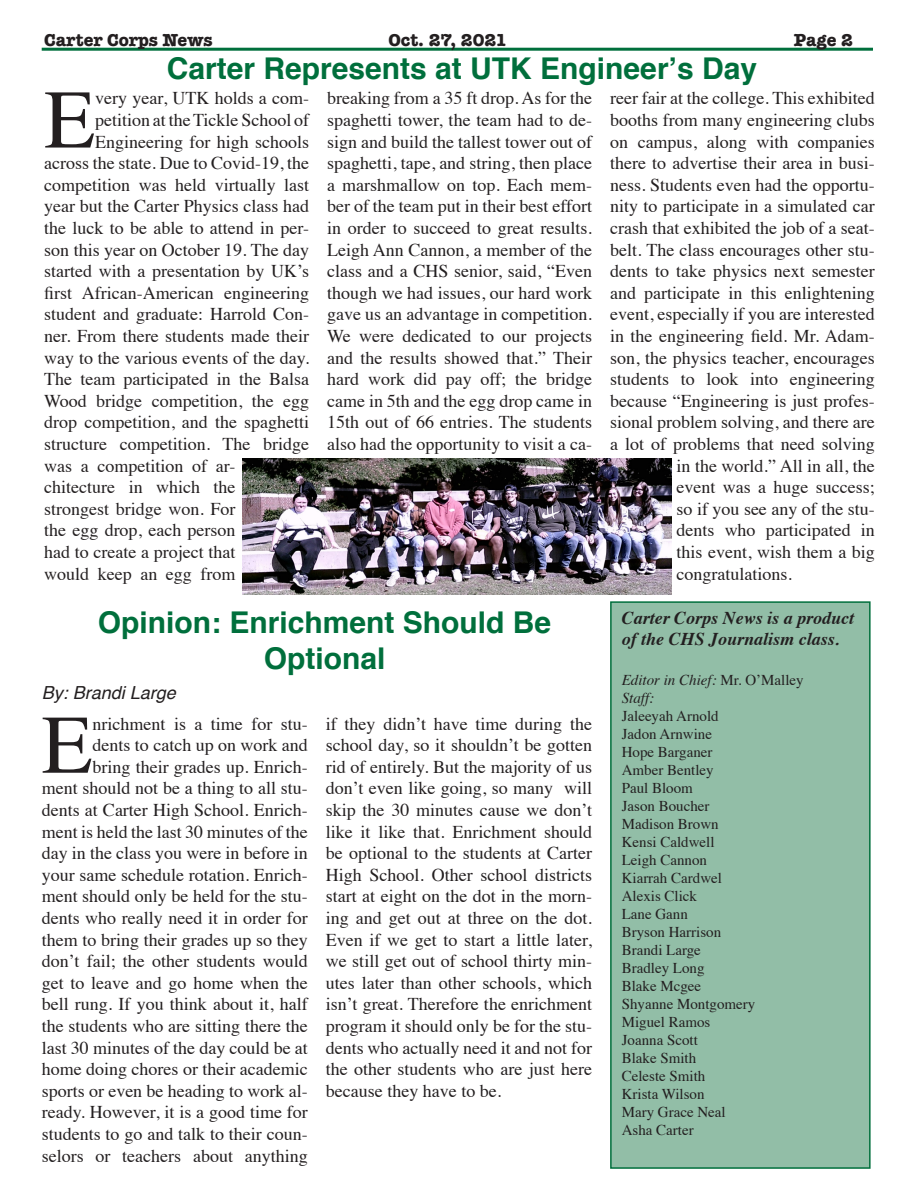
<style>
.page{position:relative;width:918px;height:1188px;background:#fff}
.page>*{position:absolute;margin:0;border:0;box-sizing:border-box;transform-origin:0 0}
.t1{font:83.25px "Times";color:#231f20}
.t2{font:700 30px/36px "Helvetica";color:#006f3c;text-align:center}
.t3{font:18px/21.6px "Times";color:#231f20;text-align:justify}
.t4{font:italic 700 18px/21.6px "Times";color:#231f20}
.t5{font:700 18px "American Typewriter";color:#231f20}
.t6{font:italic 18px "Helvetica";color:#231f20}
.t7{font:15px "Times";color:#231f20}
.t8{font:italic 15px "Times";color:#231f20}
.s1{font-style:normal}
</style>
<div class="page">
<hr style="left:42px;top:48px;width:831px;height:3px;background:#006f3c">
<div style="left:610px;top:601px;width:261px;height:568px;background:#92bea7;border:2px solid #006f3c"></div>
<img style="left:243px;top:459px;width:429px;height:135px">
<p class="t5" style="left:44px;top:24px;width:170px">Carter Corps News</p>
<p class="t5" style="left:388px;top:24px;width:120px">Oct. 27, 2021</p>
<p class="t5" style="left:794px;top:24px;width:61px">Page 2</p>
<p class="t2" style="left:167px;top:51px;width:592px">Carter Represents at UTK Engineer’s Day</p>
<p class="t1" style="left:44px;top:42px;width:52px">E</p>
<p class="t3" style="left:95px;top:86px;width:216px">very year, UTK holds a com-</p>
<p class="t3" style="left:95px;top:108px;width:216px">petition at the Tickle School of</p>
<p class="t3" style="left:95px;top:129px;width:216px">Engineering for high schools</p>
<p class="t3" style="left:44px;top:151px;width:266px">across the state. Due to Covid-19, the</p>
<p class="t3" style="left:44px;top:172px;width:266px">competition was held virtually last</p>
<p class="t3" style="left:44px;top:194px;width:266px">year but the Carter Physics class had</p>
<p class="t3" style="left:44px;top:216px;width:266px">the luck to be able to attend in per-</p>
<p class="t3" style="left:44px;top:237px;width:266px">son this year on October 19. The day</p>
<p class="t3" style="left:44px;top:259px;width:266px">started with a presentation by UK’s</p>
<p class="t3" style="left:44px;top:280px;width:266px">first African-American engineering</p>
<p class="t3" style="left:44px;top:302px;width:266px">student and graduate: Harrold Con-</p>
<p class="t3" style="left:44px;top:324px;width:266px">ner. From there students made their</p>
<p class="t3" style="left:44px;top:345px;width:266px">way to the various events of the day.</p>
<p class="t3" style="left:44px;top:367px;width:266px">The team participated in the Balsa</p>
<p class="t3" style="left:44px;top:388px;width:266px">Wood bridge competition, the egg</p>
<p class="t3" style="left:44px;top:410px;width:266px">drop competition, and the spaghetti</p>
<p class="t3" style="left:44px;top:432px;width:266px">structure competition. The bridge</p>
<p class="t3" style="left:44px;top:453px;width:193px">was a competition of ar-</p>
<p class="t3" style="left:44px;top:475px;width:193px">chitecture in which the</p>
<p class="t3" style="left:44px;top:496px;width:193px">strongest bridge won. For</p>
<p class="t3" style="left:44px;top:518px;width:193px">the egg drop, each person</p>
<p class="t3" style="left:44px;top:540px;width:193px">had to create a project that</p>
<p class="t3" style="left:44px;top:561px;width:193px">would keep an egg from</p>
<p class="t3" style="left:327px;top:86px;width:266px">breaking from a 35 ft drop. As for the spaghetti tower, the team had to de&shy;sign and build the tallest tower out of spaghetti, tape, and string, then place a marshmallow on top. Each mem&shy;ber of the team put in their best effort in order to succeed to great results.<br>Leigh Ann Cannon, a member of the class and a CHS senior, said, “Even though we had issues, our hard work gave us an advantage in competition.<br>We were dedicated to our projects and the results showed that.” Their hard work did pay off; the bridge came in 5th and the egg drop came in 15th out of 66 entries. The students also had the opportunity to visit a ca-</p>
<p class="t3" style="left:610px;top:86px;width:266px">reer fair at the college. This exhibited</p>
<p class="t3" style="left:610px;top:108px;width:266px">booths from many engineering clubs</p>
<p class="t3" style="left:610px;top:129px;width:266px">on campus, along with companies</p>
<p class="t3" style="left:610px;top:151px;width:266px">there to advertise their area in busi-</p>
<p class="t3" style="left:610px;top:172px;width:266px">ness. Students even had the opportu-</p>
<p class="t3" style="left:610px;top:194px;width:266px">nity to participate in a simulated car</p>
<p class="t3" style="left:610px;top:216px;width:266px">crash that exhibited the job of a seat-</p>
<p class="t3" style="left:610px;top:237px;width:266px">belt. The class encourages other stu-</p>
<p class="t3" style="left:610px;top:259px;width:266px">dents to take physics next semester</p>
<p class="t3" style="left:610px;top:280px;width:266px">and participate in this enlightening</p>
<p class="t3" style="left:610px;top:302px;width:266px">event, especially if you are interested</p>
<p class="t3" style="left:610px;top:324px;width:266px">in the engineering field. Mr. Adam-</p>
<p class="t3" style="left:610px;top:345px;width:266px">son, the physics teacher, encourages</p>
<p class="t3" style="left:610px;top:367px;width:266px">students to look into engineering</p>
<p class="t3" style="left:610px;top:388px;width:266px">because “Engineering is just profes-</p>
<p class="t3" style="left:610px;top:410px;width:266px">sional problem solving, and there are</p>
<p class="t3" style="left:610px;top:432px;width:266px">a lot of problems that need solving</p>
<p class="t3" style="left:676px;top:453px;width:200px">in the world.” All in all, the</p>
<p class="t3" style="left:676px;top:475px;width:200px">event was a huge success;</p>
<p class="t3" style="left:676px;top:496px;width:200px">so if you see any of the stu-</p>
<p class="t3" style="left:676px;top:518px;width:200px">dents who participated in</p>
<p class="t3" style="left:676px;top:540px;width:200px">this event, wish them a big</p>
<p class="t3" style="left:676px;top:561px;width:117px">congratulations.</p>
<p class="t2" style="left:98px;top:605px;width:455px">Opinion: Enrichment Should Be<br>Optional</p>
<p class="t6" style="left:42px;top:679px;width:136px">By: Brandi Large</p>
<p class="t1" style="left:42px;top:667px;width:52px">E</p>
<p class="t3" style="left:42px;top:711px;width:268px;text-align:right">nrichment is a time for stu-<br>dents to catch up on work and<br>bring their grades up. Enrich-<br>ment should not be a thing to all stu&shy;dents at Carter High School. Enrich&shy;ment is held the last 30 minutes of the day in the class you were in before in your same schedule rotation. Enrich&shy;ment should only be held for the stu&shy;dents who really need it in order for them to bring their grades up so they don’t fail; the other students would get to leave and go home when the bell rung. If you think about it, half the students who are sitting there the last 30 minutes of the day could be at home doing chores or their academic sports or even be heading to work al&shy;ready. However, it is a good time for students to go and talk to their coun&shy;selors or teachers about anything</p>
<p class="t3" style="left:326px;top:711px;width:268px">if they didn’t have time during the school day, so it shouldn’t be gotten rid of entirely. But the majority of us don’t even like going, so many will skip the 30 minutes cause we don’t like it like that. Enrichment should be optional to the students at Carter High School. Other school districts start at eight on the dot in the morn&shy;ing and get out at three on the dot.<br>Even if we get to start a little later, we still get out of school thirty min&shy;utes later than other schools, which isn’t great. Therefore the enrichment program it should only be for the stu&shy;dents who actually need it and not for the other students who are just here because they have to be.</p>
<p class="t4" style="left:622px;top:605px;width:234px">Carter Corps News is a product of the CHS Journalism class.</p>
<p class="t8" style="left:622px;top:667px;width:184px">Editor in Chief: <span class="s1">Mr. O’Malley</span></p>
<p class="t8" style="left:622px;top:685px;width:34px">Staff:</p>
<p class="t7" style="left:622px;top:702px;width:99px">Jaleeyah Arnold</p>
<p class="t7" style="left:622px;top:720px;width:92px">Jadon Arnwine</p>
<p class="t7" style="left:622px;top:738px;width:92px">Hope Barganer</p>
<p class="t7" style="left:622px;top:756px;width:94px">Amber Bentley</p>
<p class="t7" style="left:622px;top:774px;width:73px">Paul Bloom</p>
<p class="t7" style="left:622px;top:792px;width:89px">Jason Boucher</p>
<p class="t7" style="left:622px;top:810px;width:99px">Madison Brown</p>
<p class="t7" style="left:622px;top:828px;width:94px">Kensi Caldwell</p>
<p class="t7" style="left:622px;top:846px;width:87px">Leigh Cannon</p>
<p class="t7" style="left:622px;top:864px;width:102px">Kiarrah Cardwel</p>
<p class="t7" style="left:622px;top:882px;width:77px">Alexis Click</p>
<p class="t7" style="left:622px;top:900px;width:68px">Lane Gann</p>
<p class="t7" style="left:622px;top:918px;width:101px">Bryson Harrison</p>
<p class="t7" style="left:622px;top:936px;width:81px">Brandi Large</p>
<p class="t7" style="left:622px;top:954px;width:84px">Bradley Long</p>
<p class="t7" style="left:622px;top:972px;width:81px">Blake Mcgee</p>
<p class="t7" style="left:622px;top:990px;width:135px">Shyanne Montgomery</p>
<p class="t7" style="left:622px;top:1008px;width:90px">Miguel Ramos</p>
<p class="t7" style="left:622px;top:1026px;width:78px">Joanna Scott</p>
<p class="t7" style="left:622px;top:1044px;width:76px">Blake Smith</p>
<p class="t7" style="left:622px;top:1062px;width:85px">Celeste Smith</p>
<p class="t7" style="left:622px;top:1080px;width:84px">Krista Wilson</p>
<p class="t7" style="left:622px;top:1098px;width:106px">Mary Grace Neal</p>
<p class="t7" style="left:622px;top:1116px;width:74px">Asha Carter</p>
</div>
